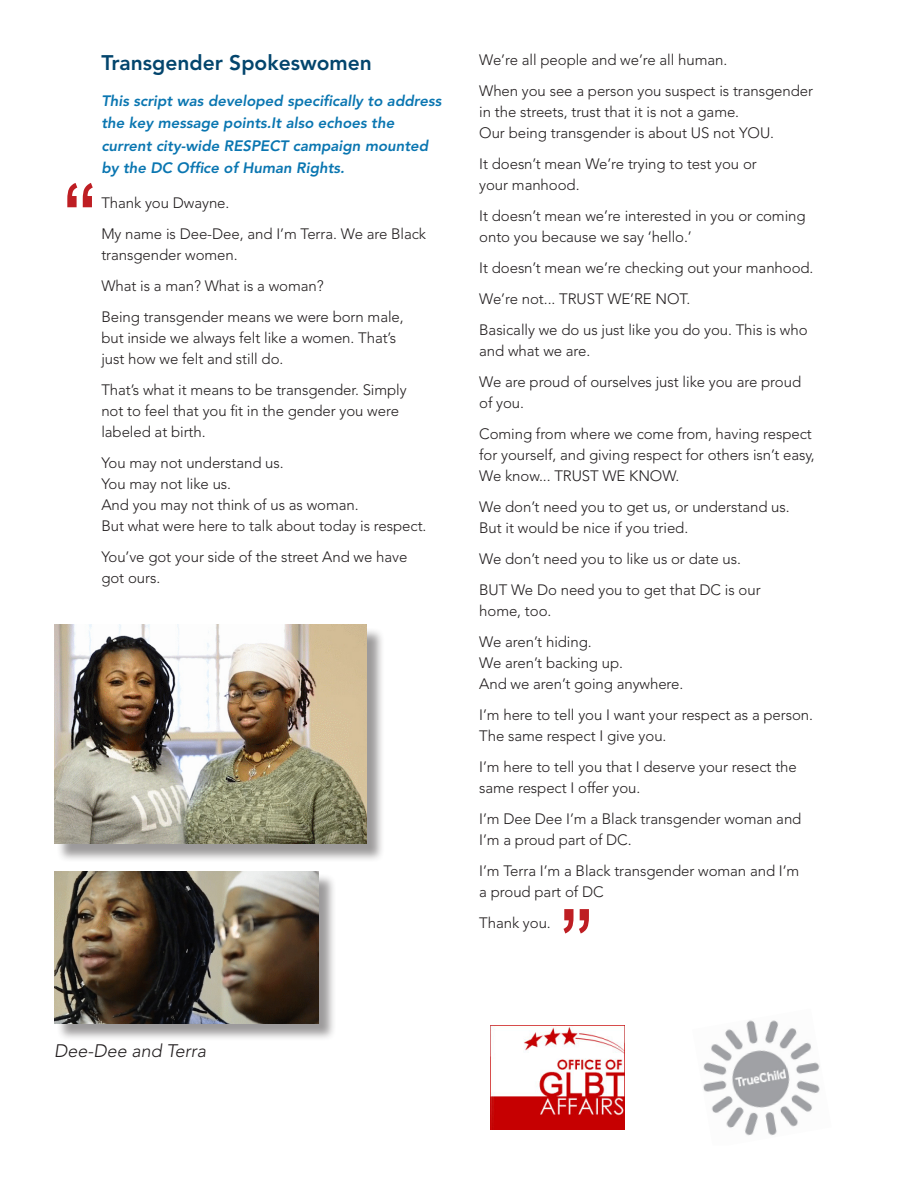
<style>
.page{position:relative;width:918px;height:1188px;background:#fff}
.page>*{position:absolute;margin:0;border:0;box-sizing:border-box;transform-origin:0 0}
.t1{font:700 82.05px "Arial Narrow";color:#be1e23}
.t2{font:800 21px "Avenir";color:#03456d}
.t3{font:italic 300 18px "Avenir";color:#231f20}
.t4{font:300 15px/21px "Avenir";letter-spacing:-.005em;color:#231f20}
.t5{font:italic 800 15px/22.5px "Avenir";color:#0a76b1}
</style>
<div class="page">
<div style="left:56px;top:627px;width:330px;height:236px;background:#231f20;opacity:.45"></div>
<img style="left:54px;top:625px;width:313px;height:219px">
<div style="left:56px;top:874px;width:281px;height:168px;background:#231f20;opacity:.45"></div>
<img style="left:54px;top:871px;width:264px;height:152px">
<img style="left:703px;top:1020px;width:117px;height:116px">
<img style="left:491px;top:1026px;width:134px;height:103px">
<p class="t1" style="left:63px;top:151px;width:35px">“</p>
<p class="t2" style="left:101px;top:50px;width:272px">Transgender Spokeswomen</p>
<p class="t5" style="left:101px;top:89px;width:342px">This script was developed specifically to address the key message points.It also echoes the current city-wide RESPECT campaign mounted by the DC Office of Human Rights.</p>
<p class="t4" style="left:101px;top:192px;width:130px">Thank you Dwayne.</p>
<p class="t4" style="left:101px;top:223px;width:326px">My name is Dee-Dee, and I’m Terra. We are Black transgender women.</p>
<p class="t4" style="left:101px;top:275px;width:224px">What is a man? What is a woman?</p>
<p class="t4" style="left:101px;top:306px;width:304px">Being transgender means we were born male, but inside we always felt like a women. That’s just how we felt and still do.</p>
<p class="t4" style="left:101px;top:379px;width:307px">That’s what it means to be transgender. Simply not to feel that you fit in the gender you were labeled at birth.</p>
<p class="t4" style="left:101px;top:452px;width:327px">You may not understand us.<br>You may not like us.<br>And you may not think of us as woman.<br>But what were here to talk about today is respect.</p>
<p class="t4" style="left:101px;top:546px;width:308px">You’ve got your side of the street And we have got ours.</p>
<p class="t4" style="left:479px;top:50px;width:250px">We’re all people and we’re all human.</p>
<p class="t4" style="left:479px;top:81px;width:335px">When you see a person you suspect is transgender in the streets, trust that it is not a game.<br>Our being transgender is about US not YOU.</p>
<p class="t4" style="left:479px;top:154px;width:279px">It doesn’t mean We’re trying to test you or your manhood.</p>
<p class="t4" style="left:479px;top:206px;width:328px">It doesn’t mean we’re interested in you or coming onto you because we say ‘hello.’</p>
<p class="t4" style="left:479px;top:258px;width:336px">It doesn’t mean we’re checking out your manhood.</p>
<p class="t4" style="left:479px;top:289px;width:213px">We’re not... TRUST WE’RE NOT.</p>
<p class="t4" style="left:479px;top:320px;width:330px">Basically we do us just like you do you. This is who and what we are.</p>
<p class="t4" style="left:479px;top:372px;width:323px">We are proud of ourselves just like you are proud of you.</p>
<p class="t4" style="left:479px;top:424px;width:337px">Coming from where we come from, having respect for yourself, and giving respect for others isn’t easy,<br>We know... TRUST WE KNOW.</p>
<p class="t4" style="left:479px;top:497px;width:312px">We don’t need you to get us, or understand us.<br>But it would be nice if you tried.</p>
<p class="t4" style="left:479px;top:549px;width:263px">We don’t need you to like us or date us.</p>
<p class="t4" style="left:479px;top:580px;width:283px">BUT We Do need you to get that DC is our home, too.</p>
<p class="t4" style="left:479px;top:632px;width:206px">We aren’t hiding.<br>We aren’t backing up.<br>And we aren’t going anywhere.</p>
<p class="t4" style="left:479px;top:705px;width:335px">I’m here to tell you I want your respect as a person.<br>The same respect I give you.</p>
<p class="t4" style="left:479px;top:757px;width:319px">I’m here to tell you that I deserve your resect the same respect I offer you.</p>
<p class="t4" style="left:479px;top:809px;width:324px">I’m Dee Dee I’m a Black transgender woman and<br>I’m a proud part of DC.</p>
<p class="t4" style="left:479px;top:861px;width:322px">I’m Terra I’m a Black transgender woman and I’m a proud part of DC</p>
<p class="t4" style="left:479px;top:913px;width:73px">Thank you.</p>
<p class="t1" style="left:593px;top:966px;width:35px;rotate:-180deg">“</p>
<p class="t3" style="left:54px;top:1041px;width:154px">Dee-Dee and Terra</p>
</div>
